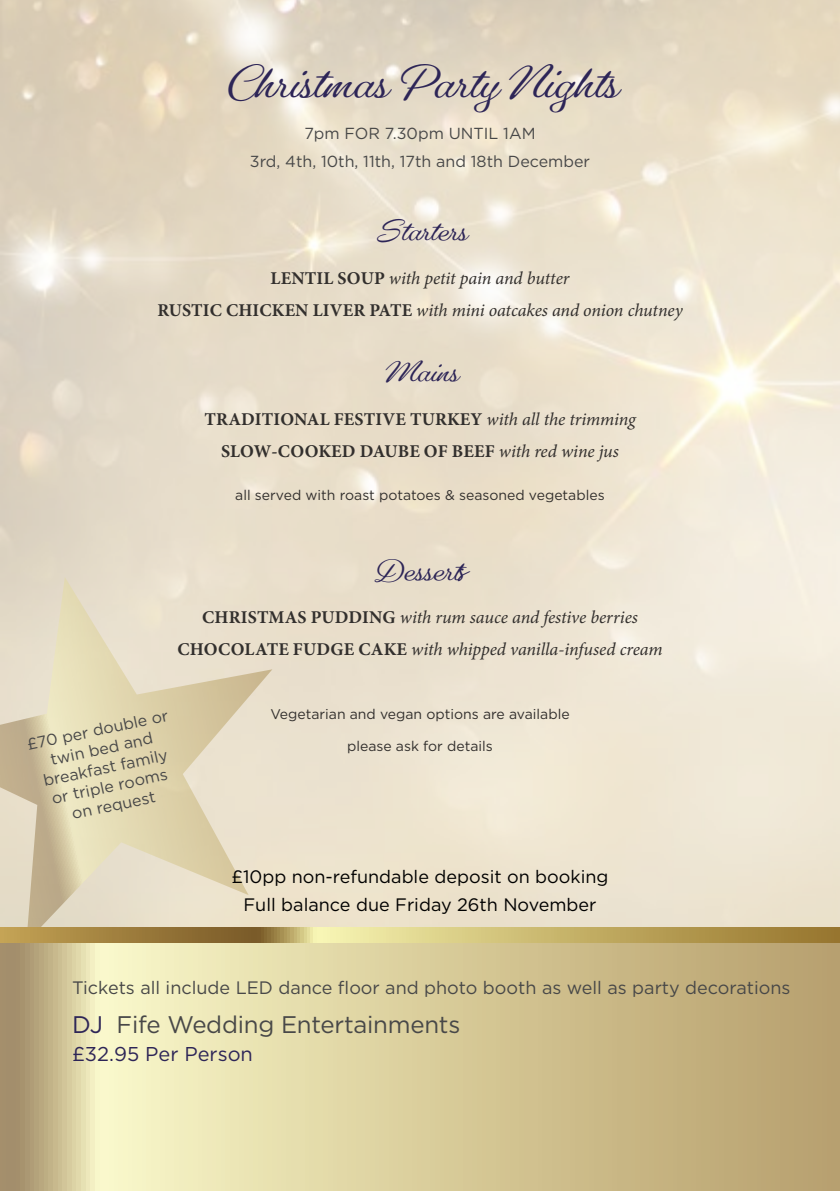
<style>
.page{position:relative;width:840px;height:1191px;background:#fff}
.page>*{position:absolute;margin:0;border:0;box-sizing:border-box;transform-origin:0 0}
.t1{font:700 44px "Gautreaux";letter-spacing:-.01em;color:#2d2557}
.t2{font:700 28px "Gautreaux";letter-spacing:-.01em;color:#2d2557}
.t3{font:24px "Gotham";letter-spacing:-.01em;color:#484848}
.t4{font:20px "Gotham";color:#2d2557}
.t5{font:italic 18px/32px "Minion Pro";letter-spacing:-.01em;color:#322f2d;text-align:center}
.t6{font:700 18px/32px "Minion Pro";letter-spacing:.01em;color:#322f2d;text-align:center}
.t7{font:18px/27.2px "Gotham";color:#000;text-align:center}
.t8{font:18px "Gotham";color:#484848}
.t9{font:16px/19.2px "Gotham";color:#484848;text-align:center}
.t10{font:14px "Gotham";color:#322f2d}
.s1{font-weight:700;font-style:normal}
.s2{font-weight:400;font-style:italic}
.s3{font-family:"Scripto Fonte";font-weight:400;font-size:40px}
.s4{color:#2d2557}
</style>
<div class="page">
<svg style="left:0;top:942px;width:839px;height:249px;background:#d4c797"></svg>
<svg style="left:0;top:577px;width:272px;height:350px;background:#e2d8bd"></svg>
<svg style="left:0;top:927px;width:839px;height:15px;background:#b7a05c"></svg>
<h1 class="t1" style="left:222px;top:56px;width:396px">Christmas Party Nights</h1>
<p class="t9" style="left:250px;top:119px;width:341px;line-height:28px">7pm FOR 7.30pm UNTIL 1AM<br>3rd, 4th, 10th, 11th, 17th and 18th December</p>
<h2 class="t2" style="left:373px;top:214px;width:95px">Starters</h2>
<p class="t5" style="left:157px;top:262px;width:526px"><span class="s1">LENTIL SOUP</span> with petit pain and butter<br><span class="s1">RUSTIC CHICKEN LIVER PATE</span> with mini oatcakes and onion chutney</p>
<h2 class="t2" style="left:382px;top:355px;width:77px">Mains</h2>
<p class="t6" style="left:204px;top:402px;width:432px">TRADITIONAL FESTIVE TURKEY <span class="s2">with all the trimming<br></span>SLOW‐COOKED DAUBE OF BEEF <span class="s2">with red wine jus</span></p>
<p class="t10" style="left:235px;top:487px;width:370px">all served with roast potatoes &amp; seasoned vegetables</p>
<h2 class="t2" style="left:371px;top:554px;width:99px">Dessert<span class="s3">s</span></h2>
<p class="t5" style="left:177px;top:601px;width:486px"><span class="s1">CHRISTMAS PUDDING</span> with rum sauce and festive berries<br><span class="s1">CHOCOLATE FUDGE CAKE</span> with whipped vanilla-infused cream</p>
<p class="t9" style="left:25px;top:735px;width:145px;rotate:-12deg">£70 per double or twin bed and breakfast family or triple rooms<br>on request</p>
<p class="t10" style="left:270px;top:706px;width:300px">Vegetarian and vegan options are available</p>
<p class="t10" style="left:347px;top:738px;width:147px">please ask for details</p>
<p class="t7" style="left:231px;top:863px;width:378px">£10pp non-refundable deposit on booking<br>Full balance due Friday 26th November</p>
<p class="t8" style="left:72px;top:977px;width:719px">Tickets all include LED dance floor and photo booth as well as party decorations</p>
<h3 class="t3" style="left:72px;top:1011px;width:389px"><span class="s4">DJ</span> Fife Wedding Entertainments</h3>
<p class="t4" style="left:72px;top:1042px;width:182px">£32.95 Per Person</p>
</div>
